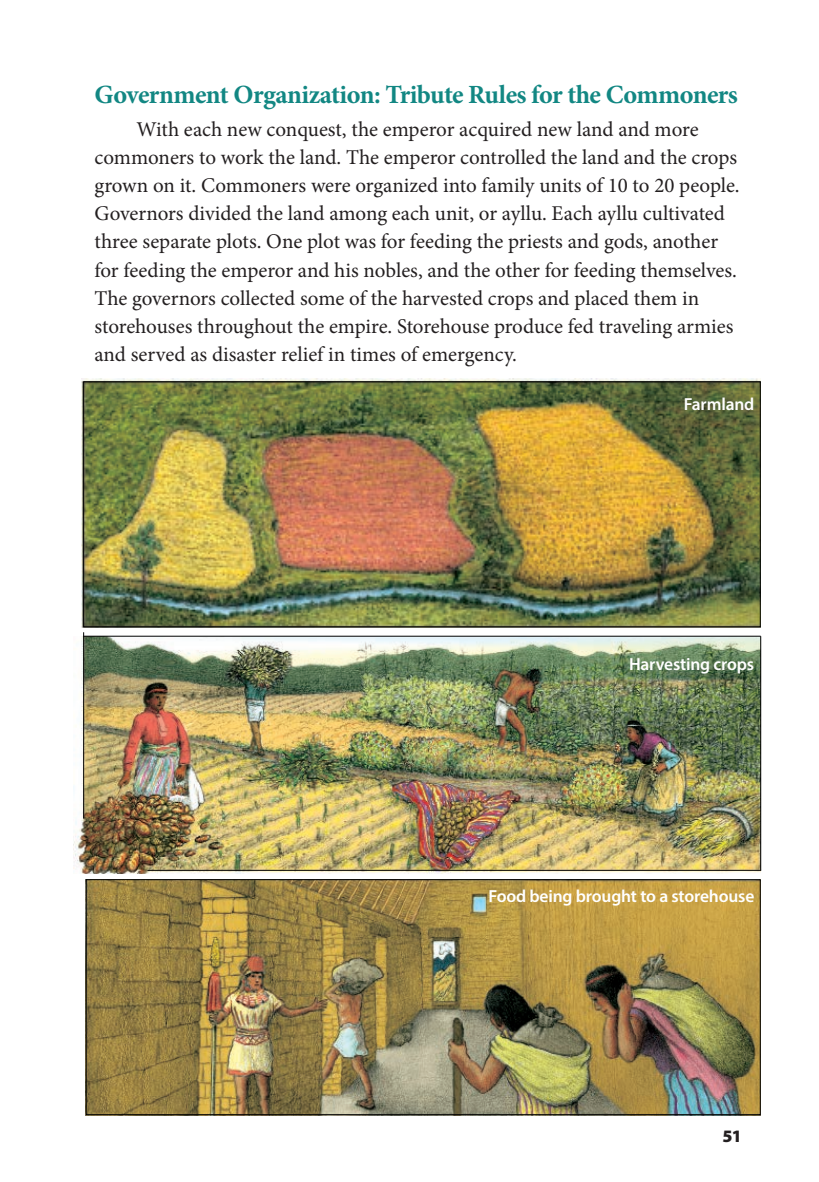
<style>
.page{position:relative;width:819px;height:1182px;background:#fff}
.page>*{position:absolute;margin:0;border:0;box-sizing:border-box;transform-origin:0 0}
.Text_Subhead{font:700 26.25px "Minion Pro";letter-spacing:-.02em;color:#128783}
.Text{font:21px/28px "Minion Pro";letter-spacing:-.005em;color:#231f20}
.Text_Caption{font:600 17.5px "Myriad Pro";letter-spacing:-.01em;color:#fff}
.t1{font:900 17.5px "Myriad Pro";color:#231f20}
</style>
<div class="page">
<img style="left:82px;top:378px;width:679px;height:249px">
<img style="left:73px;top:636px;width:688px;height:237px">
<img style="left:88px;top:881px;width:671px;height:231px">
<div style="left:83px;top:381px;width:678px;height:246px;border:1px solid #000"></div>
<div style="left:86px;top:879px;width:675px;height:235px;border:1px solid #000"></div>
<hr style="left:760px;top:636px;width:1px;height:234px;background:#000">
<hr style="left:83px;top:635px;width:678px;height:1px;background:#000">
<hr style="left:147px;top:869px;width:614px;height:1px;background:#000">
<hr style="left:83px;top:632px;width:1px;height:186px;background:#000">
<p class="Text_Subhead" style="left:94px;top:76px;width:645px">Government Organization: Tribute Rules for the Commoners</p>
<p class="Text" style="left:94px;top:116px;width:647px;text-indent:42px">With each new conquest, the emperor acquired new land and more commoners to work the land. The emperor controlled the land and the crops grown on it. Commoners were organized into family units of 10 to 20 people.<br>Governors divided the land among each unit, or ayllu. Each ayllu cultivated three separate plots. One plot was for feeding the priests and gods, another for feeding the emperor and his nobles, and the other for feeding themselves.<br>The governors collected some of the harvested crops and placed them in storehouses throughout the empire. Storehouse produce fed traveling armies and served as disaster relief in times of emergency.</p>
<p class="Text_Caption" style="left:684px;top:392px;width:72px">Farmland</p>
<p class="Text_Caption" style="left:629px;top:653px;width:127px">Harvesting crops</p>
<p class="Text_Caption" style="left:488px;top:885px;width:267px">Food being brought to a storehouse</p>
<p class="t1" style="left:723px;top:1123px;width:21px">51</p>
</div>
